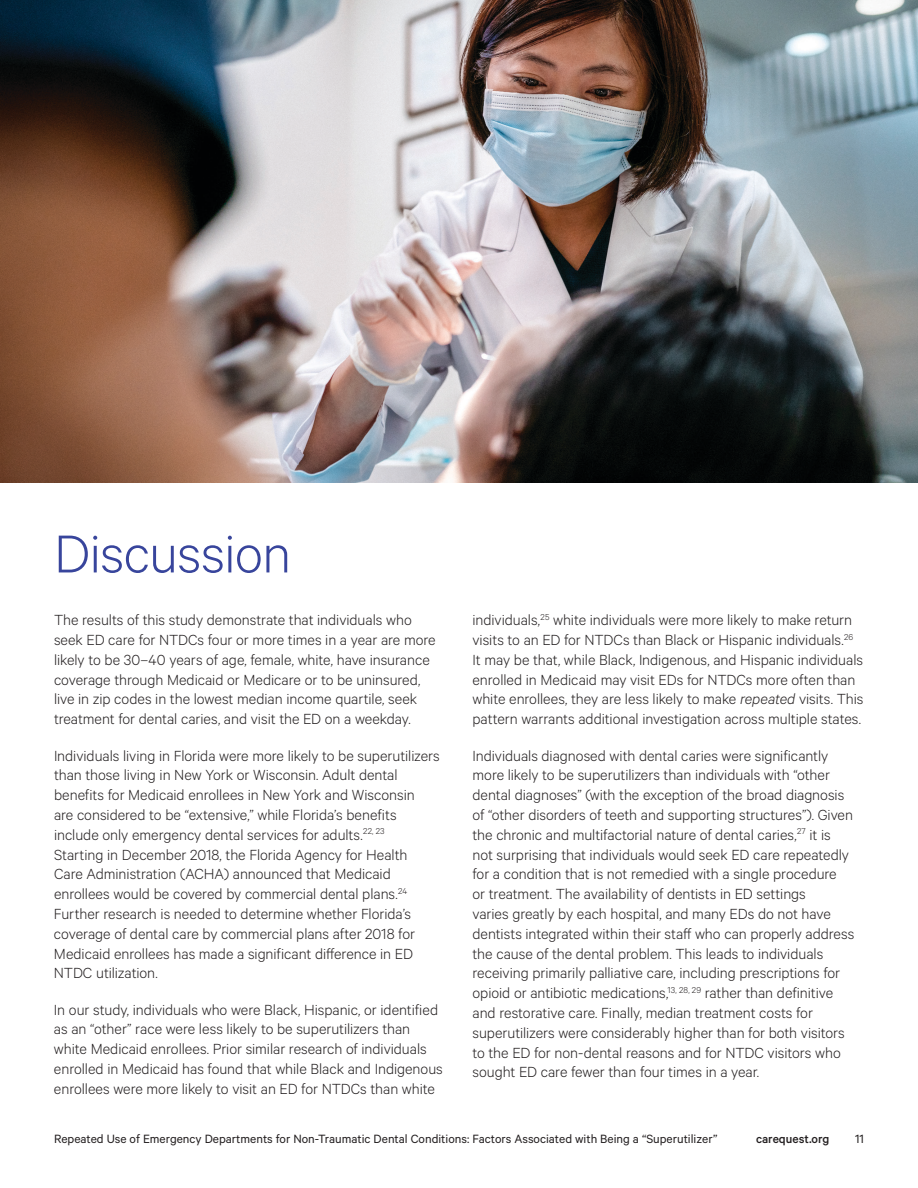
<style>
.page{position:relative;width:918px;height:1188px;background:#fff}
.page>*{position:absolute;margin:0;border:0;box-sizing:border-box;transform-origin:0 0}
.t1{font:300 60px "Calibre";letter-spacing:-.01em;color:#38459c}
.t2{font:300 16.5px/19.8px "Calibre";letter-spacing:-.005em;color:#231f20}
.t3{font:13.5px "Calibre";color:#231f20}
.t4{font:500 13.5px "Calibre";color:#231f20}
.s1{font-style:italic}
</style>
<div class="page">
<img style="left:0;top:0;width:918px;height:483px">
<h1 class="t1" style="left:54px;top:519px;width:239px">Discussion</h1>
<p class="t2" style="left:54px;top:610px;width:383px">The results of this study demonstrate that individuals who seek ED care for NTDCs four or more times in a year are more likely to be 30–40 years of age, female, white, have insurance coverage through Medicaid or Medicare or to be uninsured, live in zip codes in the lowest median income quartile, seek treatment for dental caries, and visit the ED on a weekday.</p>
<p class="t2" style="left:54px;top:745px;width:387px">Individuals living in Florida were more likely to be superutilizers than those living in New York or Wisconsin. Adult dental benefits for Medicaid enrollees in New York and Wisconsin<br>are considered to be “extensive,” while Florida’s benefits include only emergency dental services for adults.<sup>22,</sup> <sup>23<br></sup>Starting in December 2018, the Florida Agency for Health Care Administration (ACHA) announced that Medicaid enrollees would be covered by commercial dental plans.<sup>24<br></sup>Further research is needed to determine whether Florida’s coverage of dental care by commercial plans after 2018 for Medicaid enrollees has made a significant difference in ED NTDC utilization.</p>
<p class="t2" style="left:54px;top:999px;width:390px">In our study, individuals who were Black, Hispanic, or identified as an “other” race were less likely to be superutilizers than white Medicaid enrollees. Prior similar research of individuals enrolled in Medicaid has found that while Black and Indigenous enrollees were more likely to visit an ED for NTDCs than white</p>
<p class="t2" style="left:472px;top:610px;width:392px">individuals,<sup>25</sup> white individuals were more likely to make return visits to an ED for NTDCs than Black or Hispanic individuals.<sup>26<br></sup>It may be that, while Black, Indigenous, and Hispanic individuals enrolled in Medicaid may visit EDs for NTDCs more often than white enrollees, they are less likely to make <span class="s1">repeated</span> visits. This pattern warrants additional investigation across multiple states.</p>
<p class="t2" style="left:472px;top:745px;width:383px">Individuals diagnosed with dental caries were significantly more likely to be superutilizers than individuals with “other dental diagnoses” (with the exception of the broad diagnosis of “other disorders of teeth and supporting structures”). Given the chronic and multifactorial nature of dental caries,<sup>27</sup> it is not surprising that individuals would seek ED care repeatedly for a condition that is not remedied with a single procedure<br>or treatment. The availability of dentists in ED settings<br>varies greatly by each hospital, and many EDs do not have dentists integrated within their staff who can properly address the cause of the dental problem. This leads to individuals receiving primarily palliative care, including prescriptions for opioid or antibiotic medications,<sup>13,</sup> <sup>28,</sup> <sup>29</sup> rather than definitive and restorative care. Finally, median treatment costs for superutilizers were considerably higher than for both visitors to the ED for non-dental reasons and for NTDC visitors who sought ED care fewer than four times in a year.</p>
<p class="t3" style="left:54px;top:1131px;width:665px">Repeated Use of Emergency Departments for Non-Traumatic Dental Conditions: Factors Associated with Being a “Superutilizer”</p>
<p class="t4" style="left:756px;top:1131px;width:75px">carequest.org</p>
<p class="t3" style="left:855px;top:1131px;width:10px">11</p>
</div>
